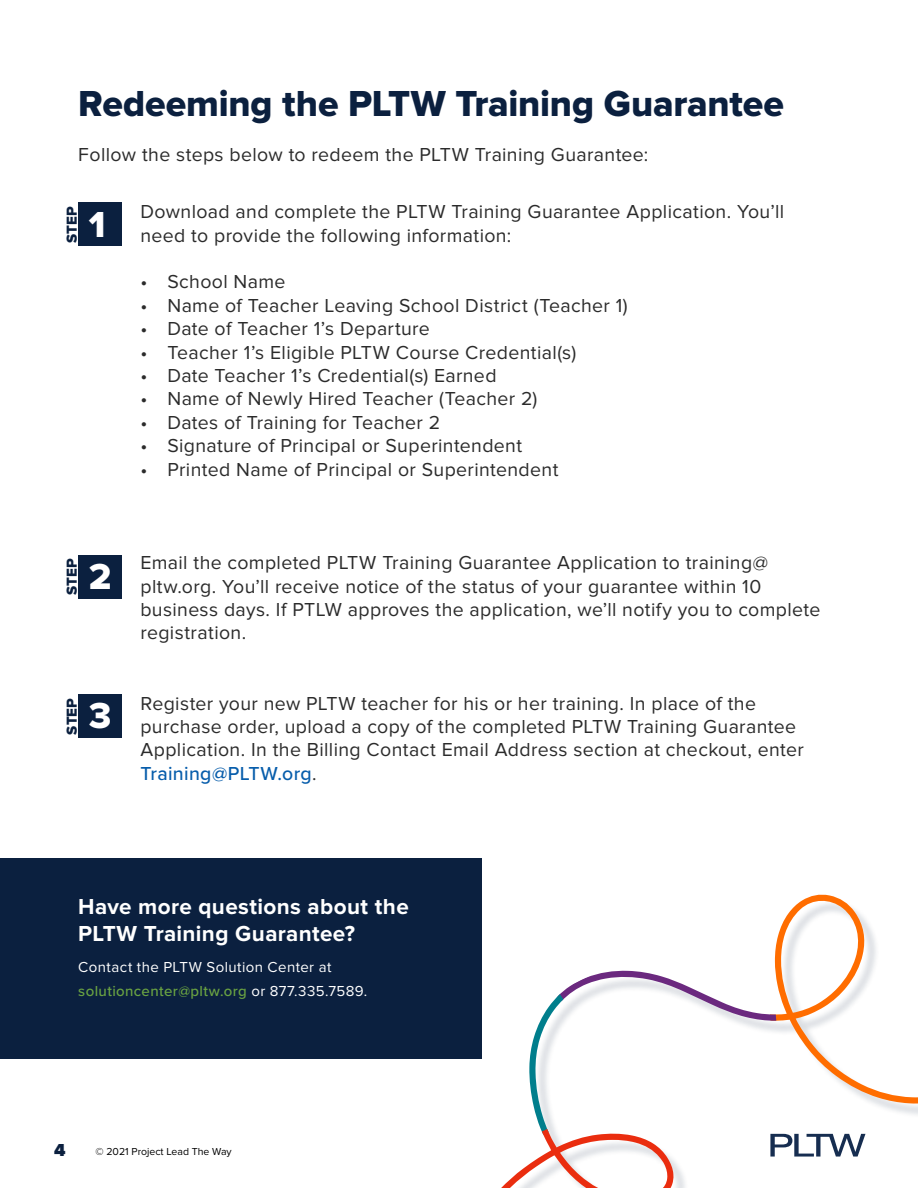
<style>
.page{position:relative;width:918px;height:1188px;background:#fff}
.page>*{position:absolute;margin:0;border:0;box-sizing:border-box;transform-origin:0 0}
.t1{font:37.5px "Proxima Nova Extrabld";letter-spacing:-.005em;color:#0b203f}
.t2{font:37.5px "Proxima Nova Extrabld";color:#fff}
.t3{font:700 22.5px/27px "Proxima Nova";letter-spacing:.015em;color:#fff}
.t4{font:19.5px/23.4px "Proxima Nova";letter-spacing:.02em;color:#2b2b2b}
.t5{font:900 18px "Proxima Nova";color:#0b203f}
.t6{font:15px/24px "Proxima Nova";letter-spacing:.03em;color:#fff}
.t7{font:15px "Proxima Nova Extrabld";letter-spacing:.005em;color:#0b203f}
.t8{font:10.5px "Proxima Nova";color:#000}
.s1{font-weight:500;color:#075dab}
.s2{font-weight:500;color:#6aa342}
</style>
<div class="page">
<svg style="left:501px;top:894px;width:417px;height:294px"></svg>
<div style="left:78px;top:203px;width:44px;height:43px;background:#0b203f"></div>
<div style="left:78px;top:555px;width:44px;height:43px;background:#0b203f"></div>
<div style="left:78px;top:695px;width:44px;height:43px;background:#0b203f"></div>
<div style="left:0;top:858px;width:482px;height:201px;background:#0b203f"></div>
<h1 class="t1" style="left:78px;top:82px;width:707px">Redeeming the PLTW Training Guarantee</h1>
<p class="t4" style="left:78px;top:144px;width:572px">Follow the steps below to redeem the PLTW Training Guarantee:</p>
<p class="t4" style="left:140px;top:200px;width:645px">Download and complete the PLTW Training Guarantee Application. You’ll need to provide the following information:</p>
<p class="t4" style="left:140px;top:271px;width:147px">• School Name</p>
<p class="t4" style="left:140px;top:294px;width:489px">• Name of Teacher Leaving School District (Teacher 1)</p>
<p class="t4" style="left:140px;top:317px;width:291px">• Date of Teacher 1’s Departure</p>
<p class="t4" style="left:140px;top:341px;width:437px">• Teacher 1’s Eligible PLTW Course Credential(s)</p>
<p class="t4" style="left:140px;top:364px;width:358px">• Date Teacher 1’s Credential(s) Earned</p>
<p class="t4" style="left:140px;top:388px;width:399px">• Name of Newly Hired Teacher (Teacher 2)</p>
<p class="t4" style="left:140px;top:411px;width:301px">• Dates of Training for Teacher 2</p>
<p class="t4" style="left:140px;top:434px;width:383px">• Signature of Principal or Superintendent</p>
<p class="t4" style="left:140px;top:458px;width:420px">• Printed Name of Principal or Superintendent</p>
<p class="t7" style="left:63px;top:243px;width:38px;rotate:-90deg">STEP</p>
<h1 class="t2" style="left:89px;top:203px;width:18px">1</h1>
<p class="t7" style="left:63px;top:595px;width:38px;rotate:-90deg">STEP</p>
<h1 class="t2" style="left:89px;top:555px;width:24px">2</h1>
<p class="t7" style="left:63px;top:735px;width:38px;rotate:-90deg">STEP</p>
<h1 class="t2" style="left:89px;top:694px;width:24px">3</h1>
<p class="t4" style="left:140px;top:551px;width:682px">Email the completed PLTW Training Guarantee Application to training@ pltw.org. You’ll receive notice of the status of your guarantee within 10 business days. If PTLW approves the application, we’ll notify you to complete registration.</p>
<p class="t4" style="left:140px;top:692px;width:665px">Register your new PLTW teacher for his or her training. In place of the purchase order, upload a copy of the completed PLTW Training Guarantee Application. In the Billing Contact Email Address section at checkout, enter <span class="s1">Training@PLTW.org</span>.</p>
<p class="t3" style="left:78px;top:893px;width:332px">Have more questions about the<br>PLTW Training Guarantee?</p>
<p class="t6" style="left:78px;top:955px;width:291px">Contact the PLTW Solution Center at <span class="s2">solutioncenter@pltw.org</span> or 877.335.7589.</p>
<p class="t5" style="left:54px;top:1140px;width:13px">4</p>
<p class="t8" style="left:96px;top:1145px;width:138px">© 2021 Project Lead The Way</p>
</div>
